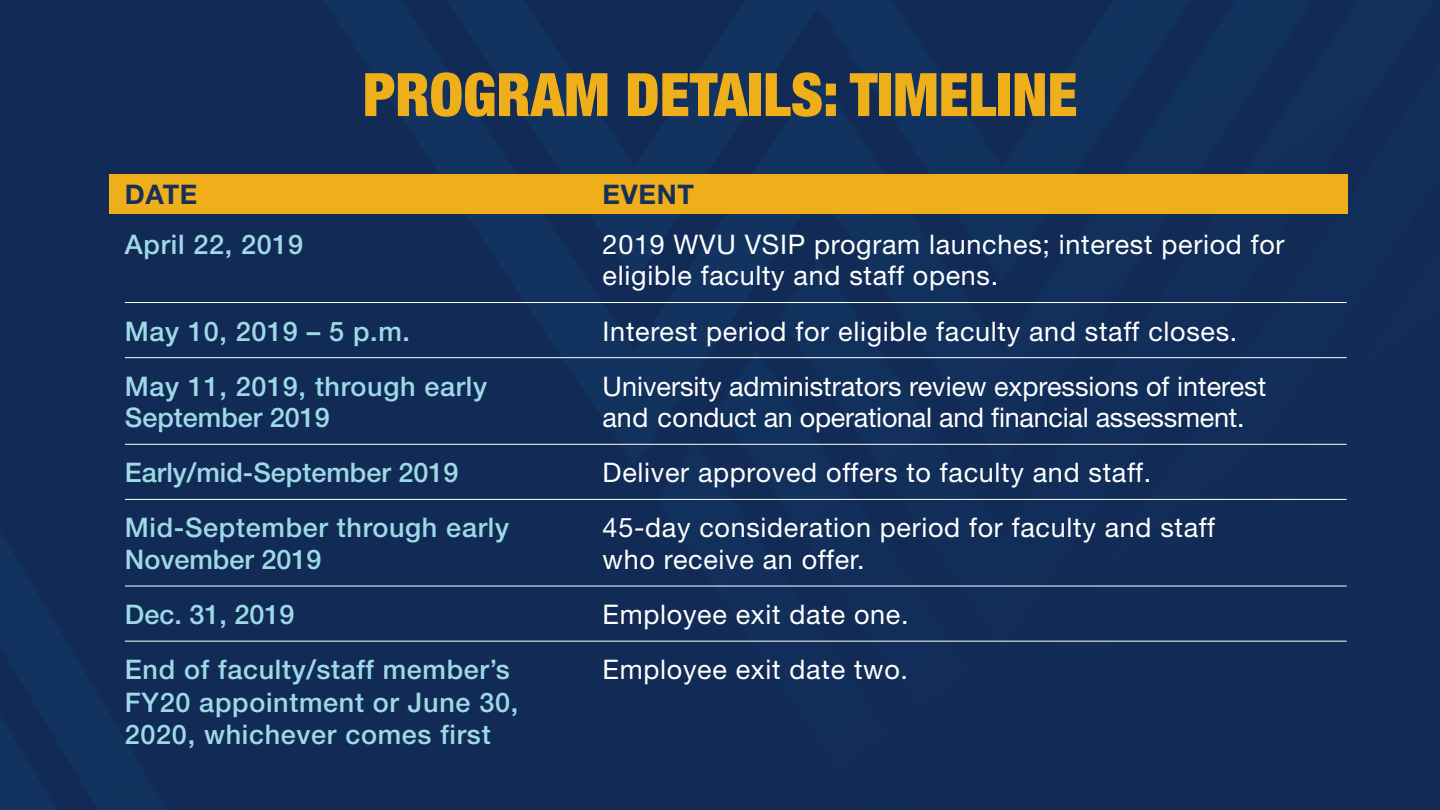
<style>
.page{position:relative;width:1440px;height:810px;background:#112b56}
.page>*{position:absolute;margin:0;border:0;box-sizing:border-box;transform-origin:0 0}
.t1{font:900 condensed 60px "Helvetica Neue";color:#efaf1b}
.t2{font:27px/31.5px "Helvetica Neue LT Std";letter-spacing:.025em;color:#fff}
.t3{font:500 27px/31.5px "Helvetica Neue LT Std";letter-spacing:.025em;color:#9edae6}
.t4{font:500 27px "Helvetica Neue LT Std";color:#9edae6}
.t5{font:27px "Helvetica Neue LT Std";color:#fff}
.t6{font:27px "Helvetica Neue LT Std";letter-spacing:-.01em;color:#fff}
.t7{font:700 27px "Helvetica Neue LT Std";letter-spacing:.025em;color:#182f59}
</style>
<div class="page">
<div style="left:109px;top:174px;width:1238px;height:40px;background:#efaf1b"></div>
<hr style="left:125px;top:302px;width:1222px;height:1px;background:#fff">
<hr style="left:125px;top:357px;width:1222px;height:1px;background:#fff">
<hr style="left:125px;top:444px;width:1222px;height:1px;background:#fff">
<hr style="left:125px;top:499px;width:1222px;height:1px;background:#fff">
<hr style="left:125px;top:586px;width:1222px;height:1px;background:#fff">
<hr style="left:125px;top:641px;width:1222px;height:1px;background:#fff">
<h1 class="t1" style="left:363px;top:45px;width:716px">PROGRAM DETAILS: TIMELINE</h1>
<p class="t7" style="left:125px;top:178px;width:74px">DATE</p>
<p class="t7" style="left:603px;top:178px;width:93px">EVENT</p>
<p class="t3" style="left:125px;top:228px;width:180px">April 22, 2019</p>
<p class="t2" style="left:603px;top:228px;width:683px">2019 WVU VSIP program launches; interest period for eligible faculty and staff opens.</p>
<p class="t3" style="left:125px;top:315px;width:287px">May 10, 2019 – 5 p.m.</p>
<p class="t2" style="left:603px;top:315px;width:636px">Interest period for eligible faculty and staff closes.</p>
<p class="t3" style="left:125px;top:370px;width:364px">May 11, 2019, through early</p>
<p class="t5" style="left:603px;top:370px;width:665px">University administrators review expressions of interest</p>
<p class="t4" style="left:125px;top:401px;width:207px">September 2019</p>
<p class="t6" style="left:603px;top:401px;width:643px">and conduct an operational and financial assessment.</p>
<p class="t4" style="left:125px;top:457px;width:335px">Early/mid-September 2019</p>
<p class="t2" style="left:603px;top:457px;width:550px">Deliver approved offers to faculty and staff.</p>
<p class="t3" style="left:125px;top:512px;width:386px">Mid-September through early</p>
<p class="t2" style="left:603px;top:512px;width:614px">45-day consideration period for faculty and staff</p>
<p class="t4" style="left:125px;top:543px;width:198px">November 2019</p>
<p class="t2" style="left:603px;top:543px;width:264px">who receive an offer.</p>
<p class="t4" style="left:125px;top:598px;width:171px">Dec. 31, 2019</p>
<p class="t2" style="left:603px;top:598px;width:307px">Employee exit date one.</p>
<p class="t3" style="left:125px;top:654px;width:387px">End of faculty/staff member’s</p>
<p class="t2" style="left:603px;top:653px;width:307px">Employee exit date two.</p>
<p class="t3" style="left:125px;top:687px;width:395px">FY20 appointment or June 30,<br>2020, whichever comes first</p>
</div>
